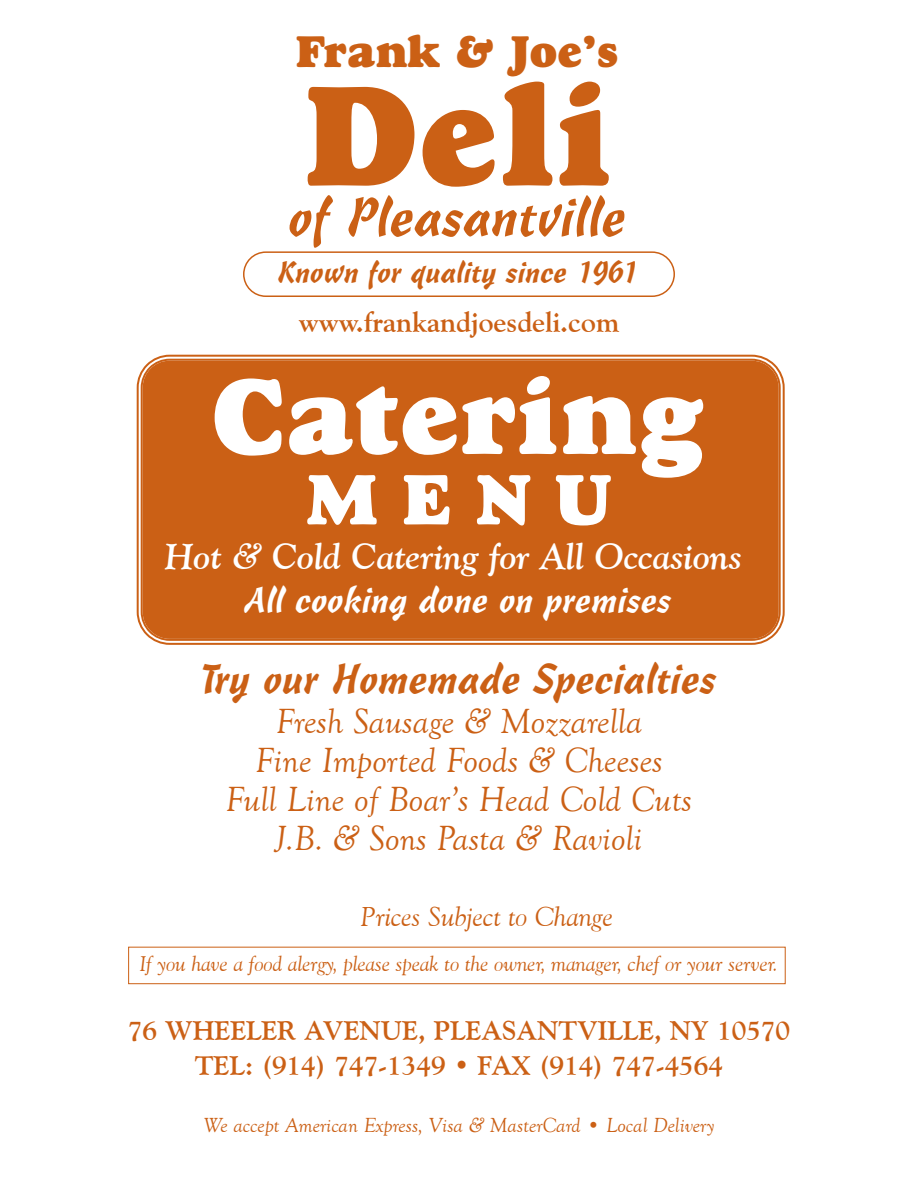
<style>
.page{position:relative;width:918px;height:1188px;background:#fff}
.page>*{position:absolute;margin:0;border:0;box-sizing:border-box;transform-origin:0 0}
.t1{font:144px "Goudy Heavyface";color:#cb6015}
.t2{font:108px "Goudy Heavyface";color:#fff}
.t3{font:72px "Goudy Heavyface";color:#fff}
.t4{font:54px "Freehand 471 BT";color:#cb6015}
.t5{font:45px "Goudy Heavyface";color:#cb6015}
.t6{font:42px "Freehand 471 BT";color:#cb6015}
.t7{font:italic 36px/39px "Goudy Old Style T";color:#cb6015;text-align:center}
.t8{font:italic 700 36px "Goudy Old Style BT";color:#fff}
.t9{font:36px "Freehand 471 BT";color:#fff}
.t10{font:30px "Freehand 471 BT";color:#cb6015}
.t11{font:700 28.5px "Goudy Old Style BT";color:#cb6015}
.t12{font:700 27px/34.5px "Goudy Old Style BT";color:#cb6015;text-align:center}
.t13{font:italic 27px "Goudy Old Style BT";color:#cb6015}
.t14{font:italic 21px "Goudy Old Style BT";color:#cb6015}
.t15{font:italic 21px "Goudy Old Style T";color:#cb6015}
</style>
<div class="page">
<svg style="left:136px;top:354px;width:649px;height:291px"></svg>
<div style="left:140px;top:358px;width:642px;height:284px;background:#cb6015"></div>
<svg style="left:243px;top:251px;width:432px;height:46px"></svg>
<div style="left:128px;top:947px;width:658px;height:37px;border:1px solid #cb6015"></div>
<p class="t5" style="left:296px;top:24px;width:325px">Frank &amp; Joe’s</p>
<h1 class="t1" style="left:304px;top:48px;width:311px">Deli</h1>
<h3 class="t4" style="left:290px;top:185px;width:339px">of Pleasantville</h3>
<p class="t10" style="left:278px;top:254px;width:363px">Known for quality since 1961</p>
<p class="t11" style="left:299px;top:305px;width:322px">www.frankandjoesdeli.com</p>
<h2 class="t2" style="left:212px;top:351px;width:496px">Catering</h2>
<h3 class="t3" style="left:306px;top:456px;width:307px">MENU</h3>
<p class="t8" style="left:165px;top:535px;width:578px">Hot &amp; Cold Catering for All Occasions</p>
<p class="t9" style="left:245px;top:578px;width:429px">All cooking done on premises</p>
<p class="t6" style="left:200px;top:654px;width:519px">Try our Homemade Specialties</p>
<p class="t7" style="left:226px;top:702px;width:468px">Fresh Sausage &amp; Mozzarella<br>Fine Imported Foods &amp; Cheeses<br>Full Line of Boar’s Head Cold Cuts<br>J.B. &amp; Sons Pasta &amp; Ravioli</p>
<p class="t13" style="left:361px;top:900px;width:254px">Prices Subject to Change</p>
<p class="t14" style="left:140px;top:951px;width:640px">If you have a food alergy, please speak to the owner, manager, chef or your server.</p>
<p class="t12" style="left:128px;top:1013px;width:664px">76 WHEELER AVENUE, PLEASANTVILLE, NY 10570<br>TEL: (914) 747-1349 • FAX (914) 747-4564</p>
<p class="t15" style="left:203px;top:1114px;width:513px">We accept American Express, Visa &amp; MasterCard • Local Delivery</p>
</div>
